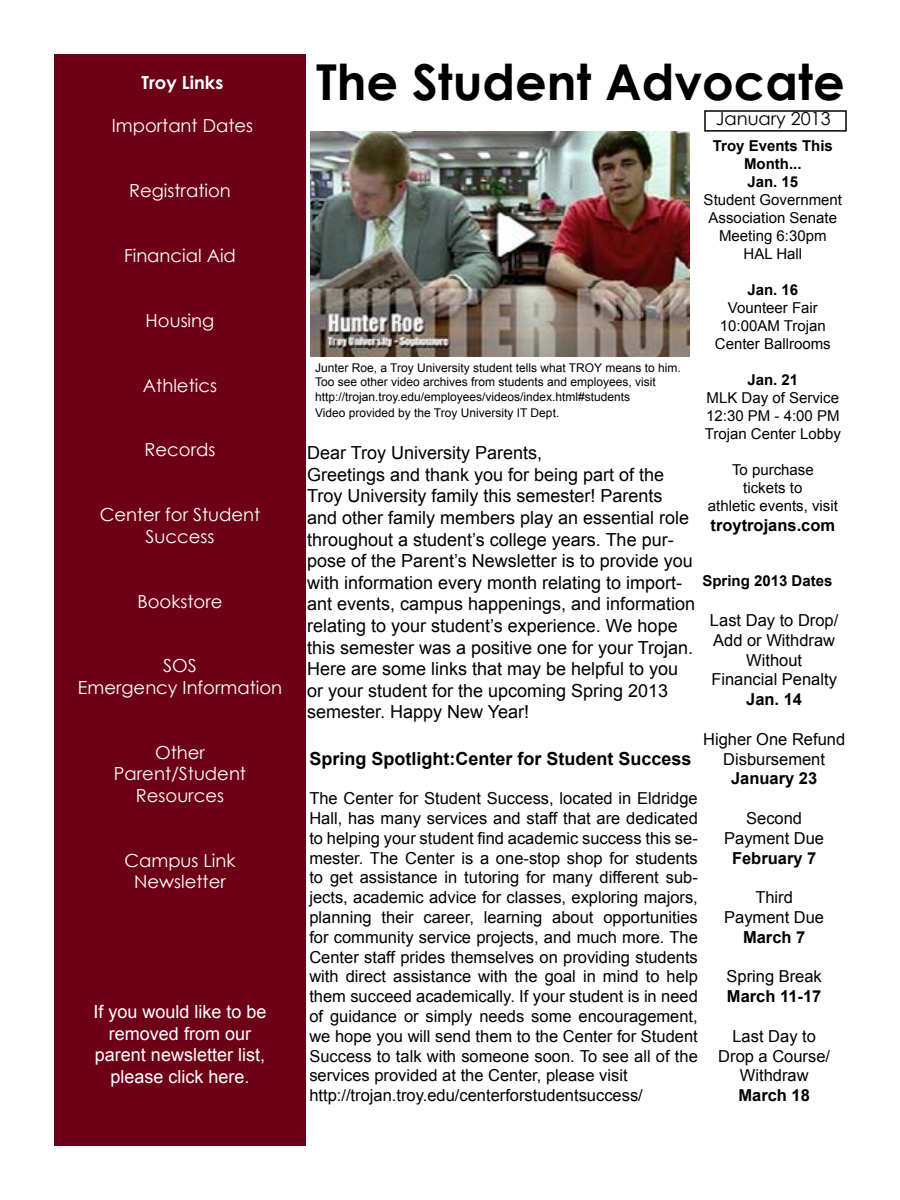
<style>
.page{position:relative;width:900px;height:1200px;background:#fff}
.page>*{position:absolute;margin:0;border:0;box-sizing:border-box;transform-origin:0 0}
.t1{font:700 49.5px "Century Gothic";color:#000}
.t2{font:18px/21.6px "Arial";color:#000}
.t3{font:18px/21.6px "Century Gothic";color:#fff;text-align:center}
.t4{font:18px/21.6px "Arial";color:#fff;text-align:center}
.t5{font:700 18px "Arial";color:#000}
.t6{font:18px "Century Gothic";color:#000}
.t7{font:700 18px "Century Gothic";color:#fff}
.t8{font:16.5px/19.8px "Arial";color:#000;text-align:center}
.t9{font:700 16.5px "Arial";color:#000}
.t10{font:15px/18px "Arial";color:#000;text-align:center}
.t11{font:700 15px/18px "Arial";color:#000;text-align:center}
.t12{font:12px/14.4px "Arial";color:#000}
</style>
<div class="page">
<div style="left:54px;top:54px;width:252px;height:1092px;background:#6d0017"></div>
<img style="left:310px;top:132px;width:380px;height:225px">
<p class="t7" style="left:142px;top:69px;width:83px">Troy Links</p>
<p class="t3" style="left:112px;top:115px;width:143px">Important Dates</p>
<p class="t3" style="left:129px;top:180px;width:103px">Registration</p>
<p class="t3" style="left:124px;top:244px;width:113px">Financial Aid</p>
<p class="t3" style="left:146px;top:309px;width:70px">Housing</p>
<p class="t3" style="left:143px;top:374px;width:76px">Athletics</p>
<p class="t3" style="left:145px;top:439px;width:72px">Records</p>
<p class="t3" style="left:100px;top:504px;width:162px">Center for Student<br>Success</p>
<p class="t3" style="left:138px;top:590px;width:86px">Bookstore</p>
<p class="t3" style="left:78px;top:655px;width:206px">SOS<br>Emergency Information</p>
<p class="t3" style="left:114px;top:741px;width:134px">Other<br>Parent/Student<br>Resources</p>
<p class="t3" style="left:125px;top:849px;width:112px">Campus Link<br>Newsletter</p>
<p class="t4" style="left:93px;top:1001px;width:175px">If you would like to be removed from our parent newsletter list, please click here.</p>
<h1 class="t1" style="left:316px;top:45px;width:530px">The Student Advocate</h1>
<p class="t6" style="left:716px;top:106px;width:117px">January 2013</p>
<p class="t11" style="left:713px;top:137px;width:122px">Troy Events This<br>Month...<br>Jan. 15</p>
<p class="t10" style="left:704px;top:191px;width:140px">Student Government<br>Association Senate<br>Meeting 6:30pm<br>HAL Hall</p>
<p class="t11" style="left:747px;top:281px;width:52px">Jan. 16</p>
<p class="t10" style="left:715px;top:299px;width:117px">Vounteer Fair<br>10:00AM Trojan<br>Center Ballrooms</p>
<p class="t11" style="left:747px;top:371px;width:52px">Jan. 21</p>
<p class="t10" style="left:705px;top:389px;width:138px;text-align:left">MLK Day of Service<br>12:30 PM - 4:00 PM<br>Trojan Center Lobby</p>
<p class="t10" style="left:708px;top:461px;width:132px">To purchase<br>tickets to<br>athletic events, visit</p>
<p class="t9" style="left:711px;top:514px;width:126px">troytrojans.com</p>
<p class="t12" style="left:315px;top:360px;width:367px">Junter Roe, a Troy University student tells what TROY means to him.<br>Too see other video archives from students and employees, visit http://trojan.troy.edu/employees/videos/index.html#students</p>
<p class="t12" style="left:315px;top:405px;width:246px">Video provided by the Troy University IT Dept.</p>
<p class="t2" style="left:307px;top:442px;width:390px">Dear Troy University Parents,<br>Greetings and thank you for being part of the Troy University family this semester! Parents and other family members play an essential role throughout a student’s college years. The pur&shy;pose of the Parent’s Newsletter is to provide you with information every month relating to import&shy;ant events, campus happenings, and information relating to your student’s experience. We hope this semester was a positive one for your Trojan.<br>Here are some links that may be helpful to you or your student for the upcoming Spring 2013 semester. Happy New Year!</p>
<p class="t11" style="left:702px;top:573px;width:132px">Spring 2013 Dates</p>
<p class="t8" style="left:710px;top:610px;width:130px">Last Day to Drop/<br>Add or Withdraw<br>Without<br>Financial Penalty</p>
<p class="t9" style="left:746px;top:688px;width:57px">Jan. 14</p>
<p class="t8" style="left:703px;top:729px;width:144px">Higher One Refund<br>Disbursement</p>
<p class="t9" style="left:731px;top:768px;width:88px">January 23</p>
<p class="t8" style="left:724px;top:808px;width:101px">Second<br>Payment Due</p>
<p class="t9" style="left:732px;top:847px;width:86px">February 7</p>
<p class="t8" style="left:724px;top:888px;width:101px">Third<br>Payment Due</p>
<p class="t9" style="left:743px;top:926px;width:64px">March 7</p>
<p class="t8" style="left:727px;top:967px;width:97px">Spring Break</p>
<p class="t9" style="left:727px;top:985px;width:96px">March 11-17</p>
<p class="t8" style="left:718px;top:1026px;width:113px">Last Day to<br>Drop a Course/<br>Withdraw</p>
<p class="t9" style="left:738px;top:1084px;width:73px">March 18</p>
<p class="t5" style="left:309px;top:746px;width:384px">Spring Spotlight:Center for Student Success</p>
<p class="t8" style="left:309px;top:789px;width:390px;text-align:left">The Center for Student Success, located in Eldridge Hall, has many services and staff that are dedicated to helping your student find academic success this se&shy;mester. The Center is a one-stop shop for students to get assistance in tutoring for many different sub&shy;jects, academic advice for classes, exploring majors, planning their career, learning about opportunities for community service projects, and much more. The Center staff prides themselves on providing students with direct assistance with the goal in mind to help them succeed academically. If your student is in need of guidance or simply needs some encouragement, we hope you will send them to the Center for Student Success to talk with someone soon. To see all of the services provided at the Center, please visit http://trojan.troy.edu/centerforstudentsuccess/</p>
</div>
